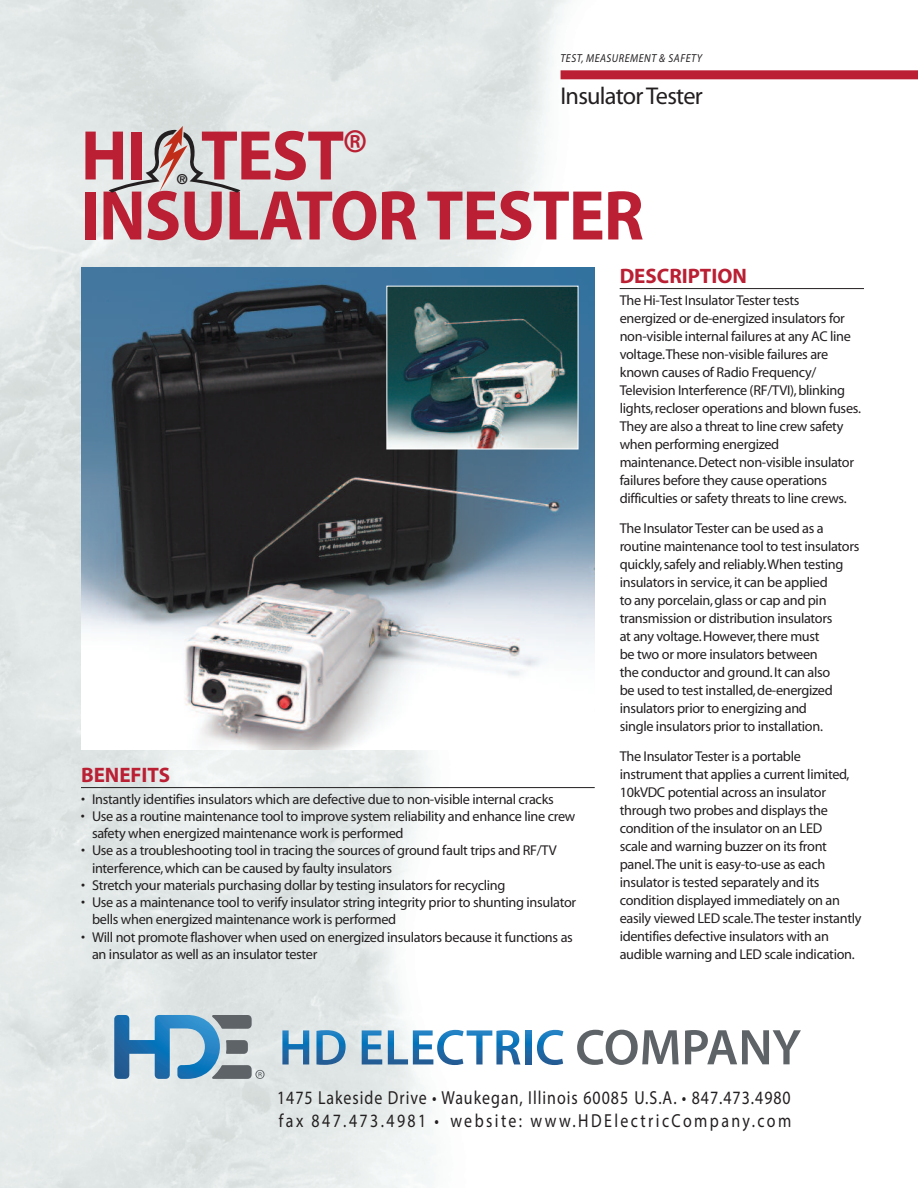
<style>
.page{position:relative;width:918px;height:1188px;background:#fff}
.page>*{position:absolute;margin:0;border:0;box-sizing:border-box;transform-origin:0 0}
.t1{font:700 71.1px/60px "Myriad";letter-spacing:-.015em;color:#ba1f33;scale:.95 1}
.t2{font:24.3px "Myriad";letter-spacing:-.03em;color:#231f20}
.t3{font:700 21px "Myriad";color:#ba1f33}
.t4{font:18.9px/22.8px "Myriad Pro";letter-spacing:.065em;color:#231f20;scale:.84 1}
.t5{font:14.25px/18px "Myriad";letter-spacing:-.02em;color:#231f20}
.t6{font:900 13.65px "Helvetica";color:#231f20}
.t7{font:italic 11.55px "Myriad";letter-spacing:.05em;color:#231f20;scale:.9 1}
</style>
<div class="page">
<img style="left:0;top:0;width:794px;height:1188px">
<hr style="left:81px;top:787px;width:514px;height:1px;background:#231f20">
<hr style="left:620px;top:288px;width:244px;height:1px;background:#231f20">
<div style="left:561px;top:70px;width:357px;height:9px;background:#ba1f33"></div>
<img style="left:81px;top:268px;width:514px;height:481px">
<img style="left:388px;top:288px;width:188px;height:159px">
<div style="left:386px;top:286px;width:192px;height:163px;border:1px solid #fff"></div>
<svg style="left:109px;top:126px;width:131px;height:67px;background:#ccc9c8"></svg>
<svg style="left:282px;top:1030px;width:27px;height:34px"></svg>
<svg style="left:316px;top:1030px;width:30px;height:35px"></svg>
<svg style="left:362px;top:1030px;width:20px;height:34px"></svg>
<svg style="left:388px;top:1030px;width:133px;height:35px"></svg>
<svg style="left:525px;top:1030px;width:7px;height:34px"></svg>
<svg style="left:537px;top:1030px;width:26px;height:35px"></svg>
<svg style="left:114px;top:1015px;width:151px;height:64px;background:#83a9c2"></svg>
<svg style="left:577px;top:1030px;width:102px;height:35px"></svg>
<svg style="left:685px;top:1030px;width:116px;height:34px"></svg>
<p class="t7" style="left:561px;top:54px;width:159px">TEST, MEASUREMENT &amp; SAFETY</p>
<h2 class="t2" style="left:561px;top:87px;width:144px">InsulatorTester</h2>
<h1 class="t1" style="left:81px;top:132px;width:594px">HI TEST<sup>®<br></sup>INSULATORTESTER</h1>
<p class="t6" style="left:177px;top:171px;width:12px">®</p>
<h3 class="t3" style="left:81px;top:767px;width:91px">BENEFITS</h3>
<p class="t5" style="left:81px;top:791px;width:474px">• Instantly identifies insulators which are defective due to non-visible internal cracks</p>
<p class="t5" style="left:92px;top:809px;width:485px;line-height:17.2px;text-indent:-11px">• Use as a routine maintenance tool to improve system reliability and enhance line crew safety when energized maintenance work is performed</p>
<p class="t5" style="left:92px;top:843px;width:466px;line-height:17.2px;text-indent:-11px">• Use as a troubleshooting tool in tracing the sources of ground fault trips and RF/TV interference,which can be caused by faulty insulators</p>
<p class="t5" style="left:81px;top:877px;width:426px">• Stretch your materials purchasing dollar by testing insulators for recycling</p>
<p class="t5" style="left:92px;top:895px;width:486px;line-height:17.2px;text-indent:-11px">• Use as a maintenance tool to verify insulator string integrity prior to shunting insulator bells when energized maintenance work is performed</p>
<p class="t5" style="left:92px;top:929px;width:482px;line-height:17.2px;text-indent:-11px">• Will not promote flashover when used on energized insulators because it functions as an insulator as well as an insulator tester</p>
<h3 class="t3" style="left:620px;top:268px;width:129px">DESCRIPTION</h3>
<p class="t5" style="left:620px;top:293px;width:243px">The Hi-Test Insulator Tester tests<br>energized or de-energized insulators for non-visible internal failures at any AC line voltage.These non-visible failures are known causes of Radio Frequency/ Television Interference (RF/TVI),blinking lights,recloser operations and blown fuses.<br>They are also a threat to line crew safety when performing energized maintenance.Detect non-visible insulator failures before they cause operations difficulties or safety threats to line crews.</p>
<p class="t5" style="left:620px;top:521px;width:241px">The Insulator Tester can be used as a routine maintenance tool to test insulators quickly,safely and reliably.When testing insulators in service,it can be applied<br>to any porcelain,glass or cap and pin transmission or distribution insulators<br>at any voltage.However,there must<br>be two or more insulators between<br>the conductor and ground.It can also<br>be used to test installed,de-energized insulators prior to energizing and<br>single insulators prior to installation.</p>
<p class="t5" style="left:620px;top:749px;width:243px">The Insulator Tester is a portable instrument that applies a current limited, 10kVDC potential across an insulator through two probes and displays the condition of the insulator on an LED<br>scale and warning buzzer on its front panel.The unit is easy-to-use as each insulator is tested separately and its condition displayed immediately on an easily viewed LED scale.The tester instantly identifies defective insulators with an audible warning and LED scale indication.</p>
<h3 class="t4" style="left:277px;top:1088px;width:614px">1475 Lakeside Drive • Waukegan, Illinois 60085 U.S.A. • 847.473.4980 fax 847.473.4981 • website: www.HDElectricCompany.com</h3>
</div>
